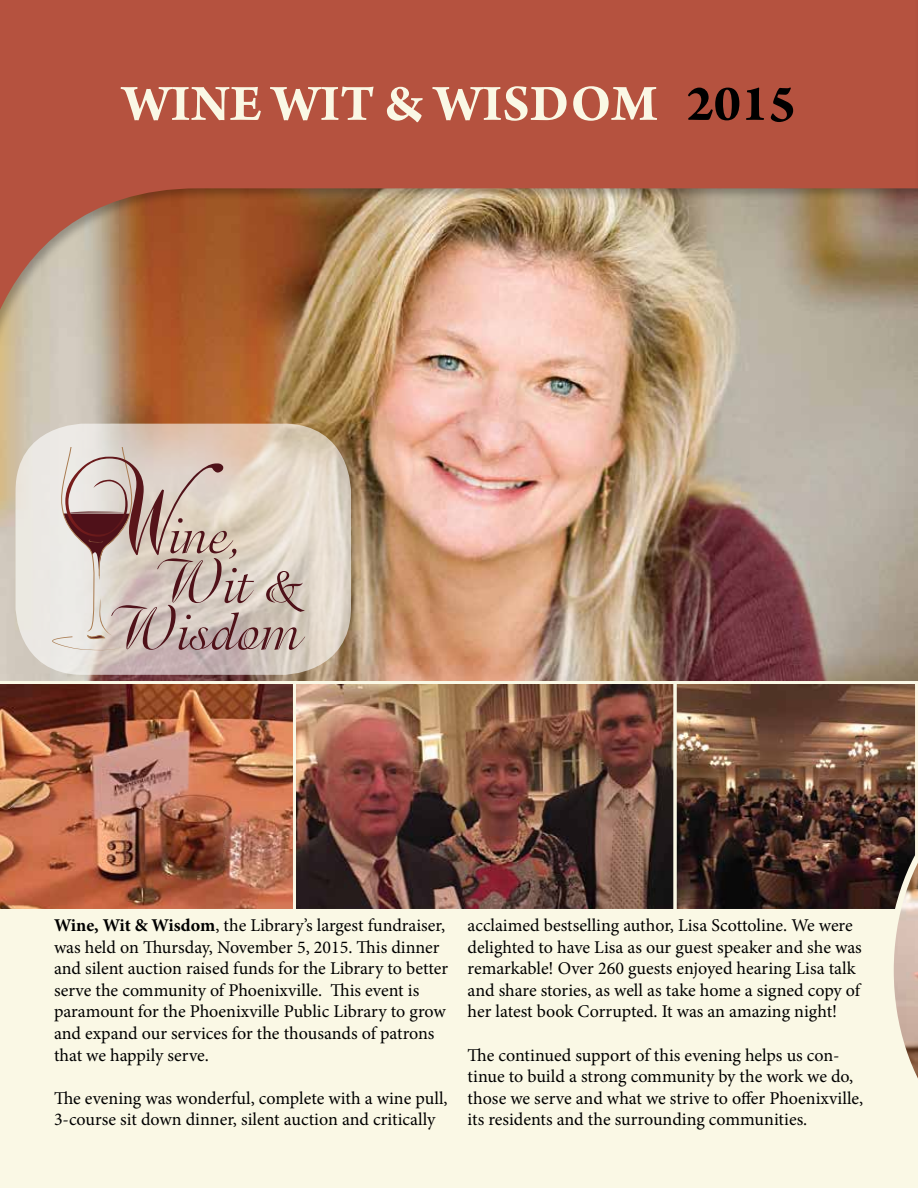
<style>
.page{position:relative;width:918px;height:1188px;background:#faf8e5}
.page>*{position:absolute;margin:0;border:0;box-sizing:border-box;transform-origin:0 0}
.t1{font:700 54px "Arno Pro";color:#faf8e5}
.t2{font:700 54px "Arno Pro";color:#000}
.t3{font:50.4px/96.4px "Adorable";color:#4f1119;text-align:center}
.t4{font:18px/21.6px "Minion Pro";color:#000}
.s1{font-family:"Agnes";font-size:63px}
.s2{font-weight:700}
</style>
<div class="page">
<img style="left:0;top:448px;width:918px;height:233px">
<svg style="left:16px;top:424px;width:335px;height:251px"></svg>
<svg style="left:52px;top:448px;width:171px;height:202px"></svg>
<div style="left:0;top:0;width:918px;height:448px;background:#000;opacity:.28"></div>
<img style="left:0;top:0;width:915px;height:439px">
<hr style="left:915px;top:0;width:3px;height:449px;background:#000;opacity:.28">
<svg style="left:917px;top:0;width:1px;height:439px"></svg>
<img style="left:0;top:684px;width:293px;height:225px">
<img style="left:297px;top:685px;width:617px;height:223px">
<div style="left:674px;top:681px;width:244px;height:231px;border:3px solid #faf8e5"></div>
<div style="left:293px;top:681px;width:383px;height:231px;border:3px solid #faf8e5"></div>
<svg style="left:888px;top:764px;width:30px;height:315px"></svg>
<h1 class="t1" style="left:122px;top:72px;width:79px">WINE</h1>
<h1 class="t1" style="left:272px;top:72px;width:36px">WIT</h1>
<h1 class="t1" style="left:385px;top:72px;width:88px">&amp; WISDOM</h1>
<h1 class="t2" style="left:686px;top:72px;width:111px">2015</h1>
<h2 class="t3" style="left:113px;top:490px;width:188px">ine,<br><span class="s1">W</span>isdom</h2>
<h2 class="t3" style="left:159px;top:540px;width:147px"><span class="s1">W</span>it &amp;</h2>
<p class="t4" style="left:54px;top:915px;width:396px"><span class="s2">Wine, Wit &amp; Wisdom</span>, the Library’s largest fundraiser, was held on Thursday, November 5, 2015. This dinner and silent auction raised funds for the Library to better serve the community of Phoenixville. This event is paramount for the Phoenixville Public Library to grow and expand our services for the thousands of patrons that we happily serve.</p>
<p class="t4" style="left:54px;top:1087px;width:395px">The evening was wonderful, complete with a wine pull,<br>3-course sit down dinner, silent auction and critically</p>
<p class="t4" style="left:468px;top:915px;width:396px">acclaimed bestselling author, Lisa Scottoline. We were delighted to have Lisa as our guest speaker and she was remarkable! Over 260 guests enjoyed hearing Lisa talk and share stories, as well as take home a signed copy of her latest book Corrupted. It was an amazing night!</p>
<p class="t4" style="left:468px;top:1044px;width:397px">The continued support of this evening helps us con&shy;tinue to build a strong community by the work we do, those we serve and what we strive to offer Phoenixville, its residents and the surrounding communities.</p>
</div>
